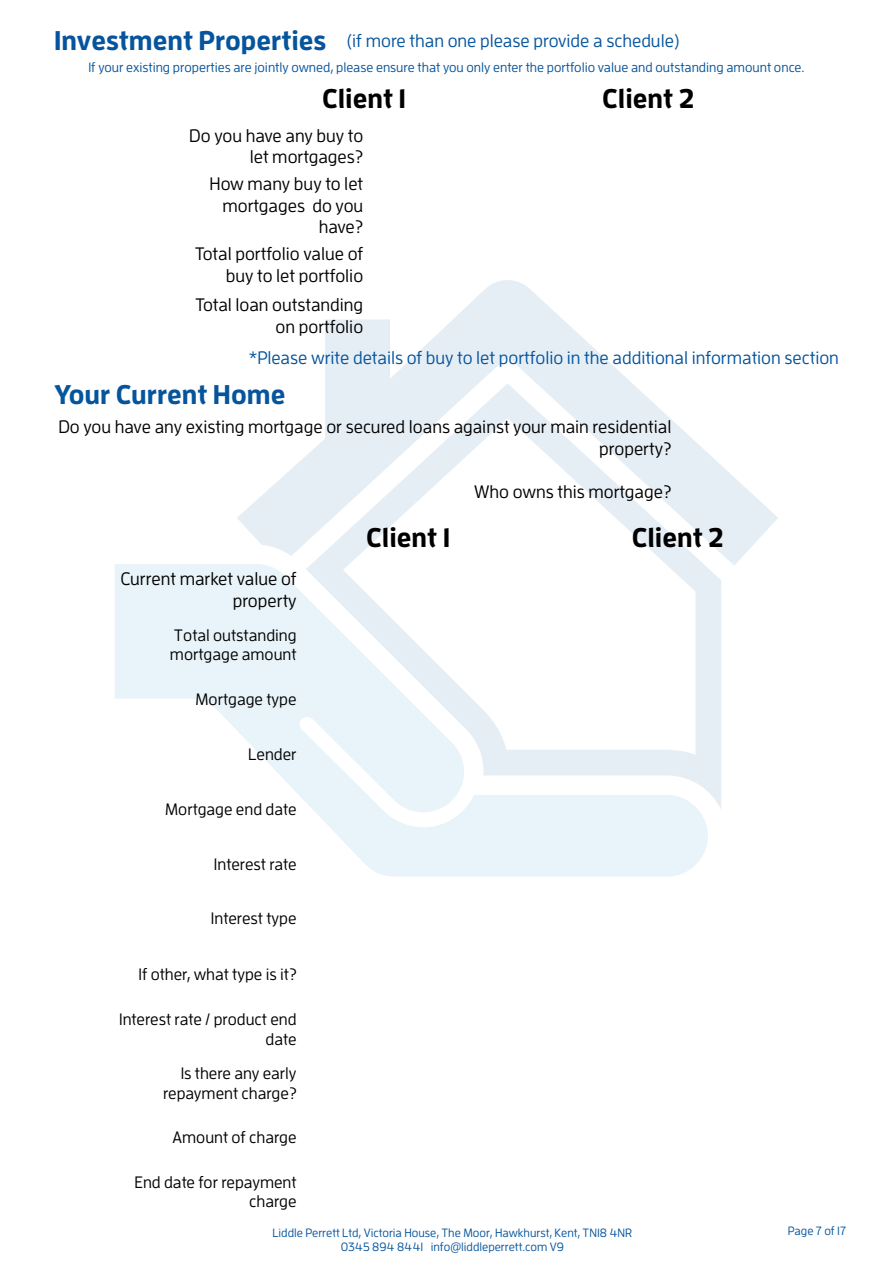
<style>
.page{position:relative;width:893px;height:1263px;background:#fff}
.page>*{position:absolute;margin:0;border:0;box-sizing:border-box;transform-origin:0 0}
.t1{font:700 27px "Enzo OT";color:#000}
.t2{font:700 27px "Enzo OT";color:#05549c}
.t3{font:500 18px/21.6px "Enzo OT";color:#000;text-align:right}
.t4{font:500 18px "Enzo OT";color:#05549c}
.t5{font:500 16.5px/19.8px "Enzo OT";color:#000;text-align:right}
.t6{font:500 13.5px "Enzo OT";color:#05549c}
.t7{font:500 12px/14.4px "Enzo OT";color:#05549c;text-align:center}
.s1{font-weight:700;font-size:27px}
</style>
<div class="page">
<svg style="left:237px;top:280px;width:541px;height:285px"></svg>
<svg style="left:115px;top:564px;width:593px;height:313px"></svg>
<p class="t4" style="left:54px;top:30px;width:627px"><span class="s1">Investment Properties</span> (if more than one please provide a schedule)</p>
<p class="t6" style="left:88px;top:59px;width:718px">If your existing properties are jointly owned, please ensure that you only enter the portfolio value and outstanding amount once.</p>
<h1 class="t1" style="left:322px;top:82px;width:86px">Client 1</h1>
<p class="t3" style="left:189px;top:124px;width:176px">Do you have any buy to let mortgages?</p>
<p class="t3" style="left:209px;top:173px;width:155px">How many buy to let mortgages do you have?</p>
<p class="t3" style="left:195px;top:243px;width:170px">Total portfolio value of buy to let portfolio</p>
<p class="t3" style="left:195px;top:294px;width:170px">Total loan outstanding on portfolio</p>
<h1 class="t1" style="left:602px;top:82px;width:94px">Client 2</h1>
<p class="t4" style="left:249px;top:347px;width:592px">*Please write details of buy to let portfolio in the additional information section</p>
<h1 class="t2" style="left:54px;top:378px;width:233px">Your Current Home</h1>
<p class="t3" style="left:58px;top:416px;width:615px">Do you have any existing mortgage or secured loans against your main residential property?</p>
<p class="t3" style="left:474px;top:480px;width:199px">Who owns this mortgage?</p>
<p class="t3" style="left:120px;top:568px;width:178px">Current market value of property</p>
<p class="t5" style="left:170px;top:624px;width:128px;text-align:left">Total outstanding mortgage amount</p>
<p class="t5" style="left:196px;top:689px;width:103px">Mortgage type</p>
<p class="t5" style="left:248px;top:744px;width:50px">Lender</p>
<p class="t5" style="left:165px;top:799px;width:133px">Mortgage end date</p>
<p class="t5" style="left:214px;top:854px;width:84px">Interest rate</p>
<p class="t5" style="left:211px;top:908px;width:87px">Interest type</p>
<p class="t5" style="left:139px;top:964px;width:159px">If other, what type is it?</p>
<p class="t5" style="left:119px;top:1009px;width:179px">Interest rate / product end date</p>
<p class="t5" style="left:163px;top:1063px;width:135px">Is there any early repayment charge?</p>
<p class="t5" style="left:173px;top:1127px;width:125px">Amount of charge</p>
<p class="t5" style="left:134px;top:1172px;width:164px">End date for repayment charge</p>
<h1 class="t1" style="left:366px;top:521px;width:86px">Client 1</h1>
<h1 class="t1" style="left:632px;top:521px;width:94px">Client 2</h1>
<p class="t7" style="left:272px;top:1225px;width:361px">Liddle Perrett Ltd, Victoria House, The Moor, Hawkhurst, Kent, TN18 4NR<br>0345 894 8441 info@liddleperrett.com V9</p>
<p class="t7" style="left:788px;top:1224px;width:60px">Page 7 of 17</p>
</div>
